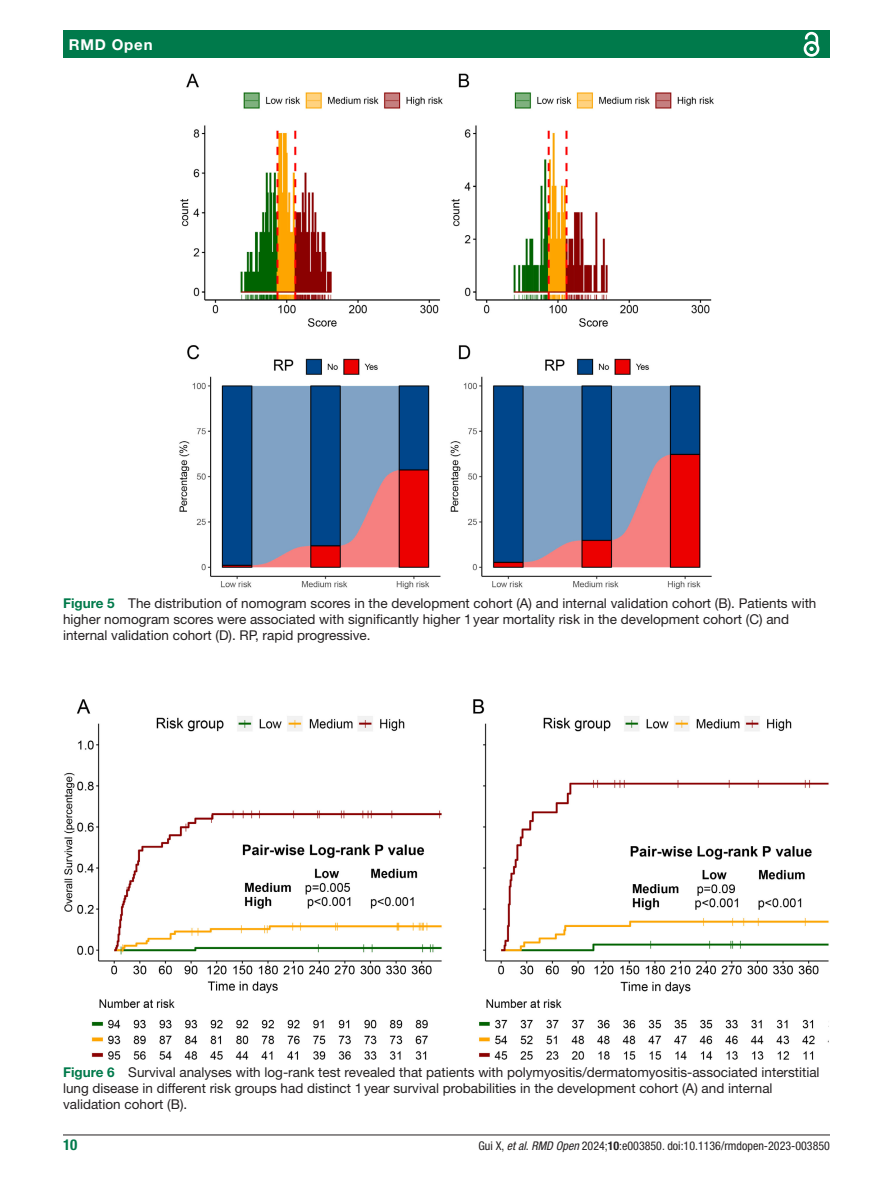
<style>
.page{position:relative;width:893px;height:1191px;background:#fff}
.page>*{position:absolute;margin:0;border:0;box-sizing:border-box;transform-origin:0 0}
.t1{font:700 15px "Helvetica Neue LT Std";letter-spacing:.055em;color:#fff}
.t2{font:700 condensed 15px "Helvetica Neue LT Std";color:#007a4b}
.t3{font:13.5px/16.2px "Helvetica Neue LT Std";color:#231f20}
.t4{font:condensed 12px "Helvetica Neue LT Std";color:#231f20}
.s1{font-weight:700;color:#007a4b}
.s2{font-style:italic}
.s3{font-weight:700}
</style>
<div class="page">
<hr style="left:63px;top:1134px;width:767px;height:1px;background:#231f20">
<div style="left:63px;top:31px;width:767px;height:27px;background:#007a4b"></div>
<svg style="left:803px;top:31px;width:17px;height:26px"></svg>
<img style="left:179px;top:73px;width:535px;height:517px">
<img style="left:64px;top:699px;width:765px;height:360px">
<p class="t1" style="left:69px;top:35px;width:85px">RMD Open</p>
<p class="t3" style="left:63px;top:594px;width:755px"><span class="s1">Figure 5</span> The distribution of nomogram scores in the development cohort (A) and internal validation cohort (B). Patients with higher nomogram scores were associated with significantly higher 1year mortality risk in the development cohort (C) and internal validation cohort (D). RP, rapid progressive.</p>
<p class="t3" style="left:63px;top:1063px;width:758px"><span class="s1">Figure 6</span> Survival analyses with log-rank test revealed that patients with polymyositis/dermatomyositis-associated interstitial lung disease in different risk groups had distinct 1year survival probabilities in the development cohort (A) and internal validation cohort (B).</p>
<p class="t2" style="left:63px;top:1135px;width:16px">10</p>
<p class="t4" style="left:478px;top:1138px;width:353px">Gui X, <span class="s2">et al</span>. <span class="s2">RMD Open</span> 2024;<span class="s3">10</span>:e003850. doi:10.1136/rmdopen-2023-003850</p>
</div>
